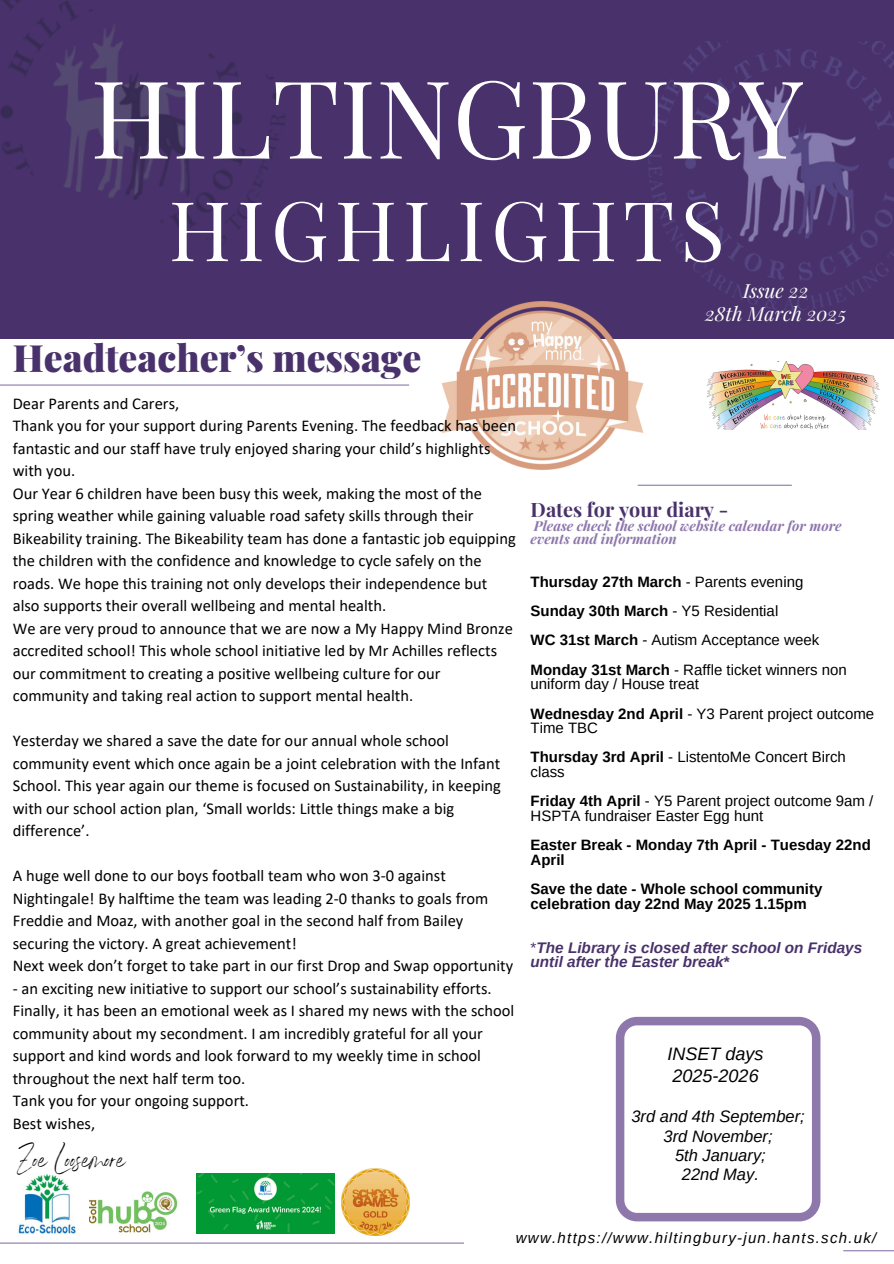
<style>
.page{position:relative;width:894px;height:1264px;background:#fff}
.page>*{position:absolute;margin:0;border:0;box-sizing:border-box;transform-origin:0 0}
.t1{font:108px "Playfair Display";color:#fff}
.t2{font:82.5px "Playfair Display";letter-spacing:.07em;color:#fff}
.t3{font:900 37.5px "Playfair Display";color:#49326b}
.t4{font:34.5px "Angella White";color:#000}
.t5{font:700 19.8px "Playfair Display";color:#49326b}
.t6{font:italic 19.5px/22.5px "Playfair Display";color:#fff;text-align:center}
.t7{font:italic 18px/21.3px "Arimo";color:#000}
.t8{font:16.5px/22.5px "Calibri";color:#000}
.t9{font:italic 16.5px "Arimo";color:#000}
.t10{font:italic 700 15.3px/14.7px "Arimo";color:#49326b}
.t11{font:15px/14.7px "Arimo";color:#000}
.t12{font:700 15px/14.7px "Arimo";color:#000}
.t13{font:italic 15px "Arimo";letter-spacing:.085em;color:#000}
.t14{font:italic 700 13.8px/13.5px "Playfair Display";color:#8d77ab}
.s1{font-weight:400}
.s2{font-weight:700}
.s3{font-weight:400;font-style:normal}
.s4{font-style:normal}
</style>
<div class="page">
<div style="left:0;top:0;width:893px;height:339px;background:#49326b"></div>
<hr style="left:0;top:384px;width:409px;height:1px;background:#8d77ab">
<hr style="left:637px;top:484px;width:154px;height:2px;background:#8d77ab">
<hr style="left:0;top:1242px;width:464px;height:1px;background:#8d77ab">
<hr style="left:843px;top:1250px;width:50px;height:1px;background:#8d77ab">
<img style="left:648px;top:42px;width:245px;height:268px">
<img style="left:0;top:0;width:285px;height:245px">
<img style="left:18px;top:1174px;width:58px;height:60px">
<img style="left:707px;top:362px;width:173px;height:67px">
<img style="left:196px;top:1173px;width:138px;height:59px">
<img style="left:89px;top:1191px;width:88px;height:42px">
<img style="left:342px;top:1168px;width:67px;height:67px">
<svg style="left:615px;top:1016px;width:205px;height:205px"></svg>
<img style="left:441px;top:265px;width:221px;height:221px">
<p class="t1" style="left:90px;top:42px;width:714px">HILTINGBURY</p>
<p class="t2" style="left:169px;top:172px;width:557px">HIGHLIGHTS</p>
<p class="t3" style="left:13px;top:331px;width:410px">Headteacher’s message</p>
<p class="t8" style="left:13px;top:393px;width:168px">Dear Parents and Carers,</p>
<p class="t8" style="left:13px;top:416px;width:504px">Thank you for your support during Parents Evening. The feedback has been fantastic and our staff have truly enjoyed sharing your child’s highlights with you.</p>
<p class="t8" style="left:13px;top:483px;width:504px">Our Year 6 children have been busy this week, making the most of the spring weather while gaining valuable road safety skills through their Bikeability training. The Bikeability team has done a fantastic job equipping the children with the confidence and knowledge to cycle safely on the roads. We hope this training not only develops their independence but also supports their overall wellbeing and mental health.</p>
<p class="t8" style="left:13px;top:618px;width:501px">We are very proud to announce that we are now a My Happy Mind Bronze accredited school! This whole school initiative led by Mr Achilles reflects our commitment to creating a positive wellbeing culture for our community and taking real action to support mental health.</p>
<p class="t8" style="left:13px;top:731px;width:489px">Yesterday we shared a save the date for our annual whole school community event which once again be a joint celebration with the Infant School. This year again our theme is focused on Sustainability, in keeping with our school action plan, ‘Small worlds: Little things make a big difference’.</p>
<p class="t8" style="left:13px;top:866px;width:477px">A huge well done to our boys football team who won 3-0 against Nightingale! By halftime the team was leading 2-0 thanks to goals from Freddie and Moaz, with another goal in the second half from Bailey securing the victory. A great achievement!</p>
<p class="t8" style="left:13px;top:956px;width:502px">Next week don’t forget to take part in our first Drop and Swap opportunity</p>
<p class="t8" style="left:13px;top:978px;width:480px">- an exciting new initiative to support our school’s sustainability efforts.</p>
<p class="t8" style="left:13px;top:1001px;width:503px">Finally, it has been an emotional week as I shared my news with the school community about my secondment. I am incredibly grateful for all your support and kind words and look forward to my weekly time in school throughout the next half term too.</p>
<p class="t8" style="left:13px;top:1091px;width:238px">Tank you for your ongoing support.</p>
<p class="t8" style="left:13px;top:1113px;width:84px">Best wishes,</p>
<p class="t4" style="left:17px;top:1137px;width:111px">Zoe Loosemore</p>
<p class="t6" style="left:705px;top:279px;width:143px">Issue 22<br>28th March 2025</p>
<p class="t5" style="left:530px;top:495px;width:199px">Dates for your diary -</p>
<p class="t14" style="left:530px;top:518px;width:312px">Please check the school website calendar for more events and information</p>
<p class="t12" style="left:530px;top:574px;width:274px">Thursday 27th March <span class="s1">- Parents evening</span></p>
<h1 class="t12" style="left:530px;top:603px;width:249px">Sunday 30th March <span class="s1">- Y5 Residential</span></h1>
<h2 class="t11" style="left:530px;top:633px;width:290px"><span class="s2">WC 31st March</span> - Autism Acceptance week</h2>
<h5 class="t11" style="left:530px;top:662px;width:317px"><span class="s2">Monday 31st March</span> - Raffle ticket winners non uniform day / House treat</h5>
<p class="t11" style="left:530px;top:706px;width:345px"><span class="s2">Wednesday 2nd April</span> - Y3 Parent project outcome<br>Time TBC</p>
<p class="t11" style="left:530px;top:750px;width:316px"><span class="s2">Thursday 3rd April</span> - ListentoMe Concert Birch class</p>
<h3 class="t11" style="left:530px;top:793px;width:344px"><span class="s2">Friday 4th April</span> - Y5 Parent project outcome 9am /<br>HSPTA fundraiser Easter Egg hunt</h3>
<p class="t12" style="left:530px;top:837px;width:341px">Easter Break - Monday 7th April - Tuesday 22nd<br>April</p>
<p class="t12" style="left:530px;top:881px;width:293px">Save the date - Whole school community celebration day 22nd May 2025 1.15pm</p>
<p class="t10" style="left:530px;top:940px;width:333px"><span class="s3">*</span>The Library is closed after school on Fridays until after the Easter break<span class="s4">*</span></p>
<p class="t7" style="left:667px;top:1043px;width:97px">INSET days<br>2025-2026</p>
<p class="t9" style="left:631px;top:1107px;width:175px">3rd and 4th September;</p>
<p class="t9" style="left:663px;top:1126px;width:111px">3rd November;</p>
<h6 class="t9" style="left:674px;top:1145px;width:92px">5th January;</h6>
<h6 class="t9" style="left:681px;top:1164px;width:78px">22nd May.</h6>
<p class="t13" style="left:515px;top:1229px;width:362px">www.https://www.hiltingbury-jun.hants.sch.uk/</p>
</div>
